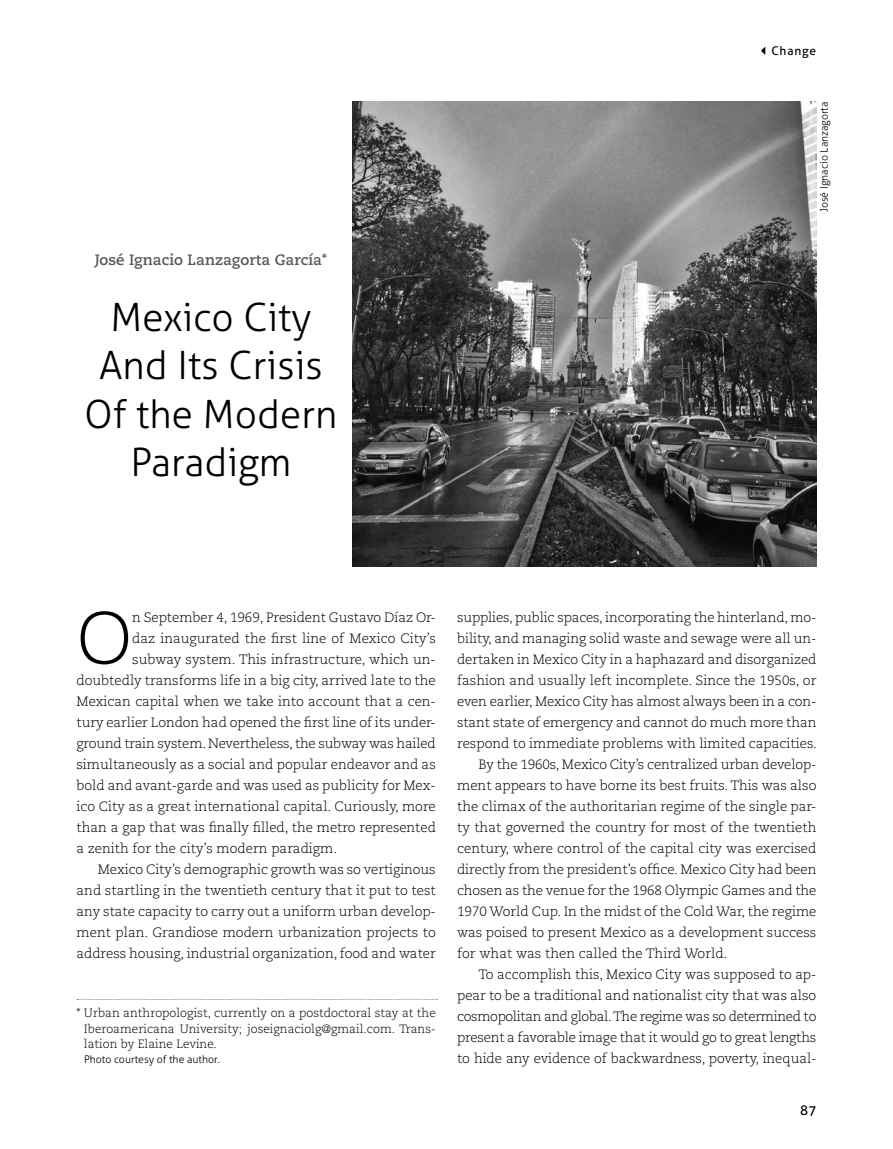
<style>
.page{position:relative;width:893px;height:1149px;background:#fff}
.page>*{position:absolute;margin:0;border:0;box-sizing:border-box;transform-origin:0 0}
.t1{font:300 73.5px "Caecilia LT Std";color:#000}
.t2{font:300 39px/48px "Aller";color:#000;text-align:center}
.t3{font:700 15px "Caecilia LT Std";color:#58595b}
.t4{font:300 13.5px "Caecilia LT Std";color:#000}
.t5{font:300 13.5px "Caecilia LT Std";letter-spacing:-.025em;color:#000}
.t6{font:13.5px "Aller";color:#000}
.t7{font:300 12px/15px "Caecilia LT Std";color:#000;text-align:justify}
.t8{font:12px "Aller";letter-spacing:.07em;color:#000}
.t9{font:300 10.5px "Aller";color:#000}
</style>
<div class="page">
<img style="left:352px;top:102px;width:464px;height:464px">
<p class="t3" style="left:95px;top:251px;width:234px">José Ignacio Lanzagorta García*</p>
<h2 class="t2" style="left:85px;top:293px;width:254px">Mexico City<br>And Its Crisis<br>Of the Modern<br>Paradigm</h2>
<p class="t8" style="left:758px;top:44px;width:60px">✓Change</p>
<p class="t9" style="left:818px;top:212px;width:112px;rotate:-90deg">José Ignacio Lanzagorta</p>
<h1 class="t1" style="left:77px;top:596px;width:57px">O</h1>
<p class="t4" style="left:132px;top:609px;width:305px">n September 4, 1969, President Gustavo Díaz Or-</p>
<p class="t4" style="left:132px;top:630px;width:305px">daz inaugurated the first line of Mexico City’s</p>
<p class="t4" style="left:132px;top:651px;width:305px">subway system. This infrastructure, which un-</p>
<p class="t4" style="left:77px;top:672px;width:361px">doubtedly transforms life in a big city, arrived late to the</p>
<p class="t4" style="left:77px;top:693px;width:361px">Mexican capital when we take into account that a cen-</p>
<p class="t4" style="left:77px;top:714px;width:361px">tury earlier London had opened the first line of its under-</p>
<p class="t4" style="left:77px;top:735px;width:361px">ground train system. Nevertheless, the subway was hailed</p>
<p class="t4" style="left:77px;top:756px;width:361px">simultaneously as a social and popular endeavor and as</p>
<p class="t4" style="left:77px;top:777px;width:361px">bold and avant-garde and was used as publicity for Mex-</p>
<p class="t4" style="left:77px;top:798px;width:361px">ico City as a great international capital. Curiously, more</p>
<p class="t4" style="left:77px;top:819px;width:361px">than a gap that was finally filled, the metro represented</p>
<p class="t4" style="left:77px;top:840px;width:262px">a zenith for the city’s modern paradigm.</p>
<p class="t4" style="left:98px;top:861px;width:339px">Mexico City’s demographic growth was so vertiginous</p>
<p class="t4" style="left:77px;top:882px;width:361px">and startling in the twentieth century that it put to test</p>
<p class="t4" style="left:77px;top:903px;width:361px">any state capacity to carry out a uniform urban develop-</p>
<p class="t4" style="left:77px;top:924px;width:361px">ment plan. Grandiose modern urbanization projects to</p>
<p class="t4" style="left:77px;top:945px;width:361px">address housing, industrial organization, food and water</p>
<p class="t7" style="left:84px;top:1005px;width:353px;text-indent:-7px">* Urban anthropologist, currently on a postdoctoral stay at the Iberoamericana University; joseignaciolg@gmail.com. Trans&shy;lation by Elaine Levine.</p>
<p class="t9" style="left:84px;top:1052px;width:137px">Photo courtesy of the author.</p>
<p class="t4" style="left:457px;top:609px;width:361px">supplies, public spaces, incorporating the hinterland, mo-</p>
<p class="t4" style="left:457px;top:630px;width:361px">bility, and managing solid waste and sewage were all un-</p>
<p class="t4" style="left:457px;top:651px;width:361px">dertaken in Mexico City in a haphazard and disorganized</p>
<p class="t4" style="left:457px;top:672px;width:361px">fashion and usually left incomplete. Since the 1950s, or</p>
<p class="t4" style="left:457px;top:693px;width:361px">even earlier, Mexico City has almost always been in a con-</p>
<p class="t4" style="left:457px;top:714px;width:361px">stant state of emergency and cannot do much more than</p>
<p class="t4" style="left:457px;top:735px;width:361px">respond to immediate problems with limited capacities.</p>
<p class="t4" style="left:478px;top:756px;width:340px">By the 1960s, Mexico City’s centralized urban develop-</p>
<p class="t4" style="left:457px;top:777px;width:361px">ment appears to have borne its best fruits. This was also</p>
<p class="t4" style="left:457px;top:798px;width:361px">the climax of the authoritarian regime of the single par-</p>
<p class="t4" style="left:457px;top:819px;width:361px">ty that governed the country for most of the twentieth</p>
<p class="t4" style="left:457px;top:840px;width:361px">century, where control of the capital city was exercised</p>
<p class="t4" style="left:457px;top:861px;width:361px">directly from the president’s office. Mexico City had been</p>
<p class="t4" style="left:457px;top:882px;width:361px">chosen as the venue for the 1968 Olympic Games and the</p>
<p class="t4" style="left:457px;top:903px;width:361px">1970 World Cup. In the midst of the Cold War, the regime</p>
<p class="t4" style="left:457px;top:924px;width:361px">was poised to present Mexico as a development success</p>
<p class="t4" style="left:457px;top:945px;width:272px">for what was then called the Third World.</p>
<p class="t4" style="left:478px;top:966px;width:340px">To accomplish this, Mexico City was supposed to ap-</p>
<p class="t4" style="left:457px;top:987px;width:361px">pear to be a traditional and nationalist city that was also</p>
<p class="t5" style="left:457px;top:1008px;width:361px">cosmopolitan and global. The regime was so determined to</p>
<p class="t4" style="left:457px;top:1029px;width:361px">present a favorable image that it would go to great lengths</p>
<p class="t4" style="left:457px;top:1050px;width:361px">to hide any evidence of backwardness, poverty, inequal-</p>
<p class="t6" style="left:800px;top:1101px;width:18px">87</p>
</div>
